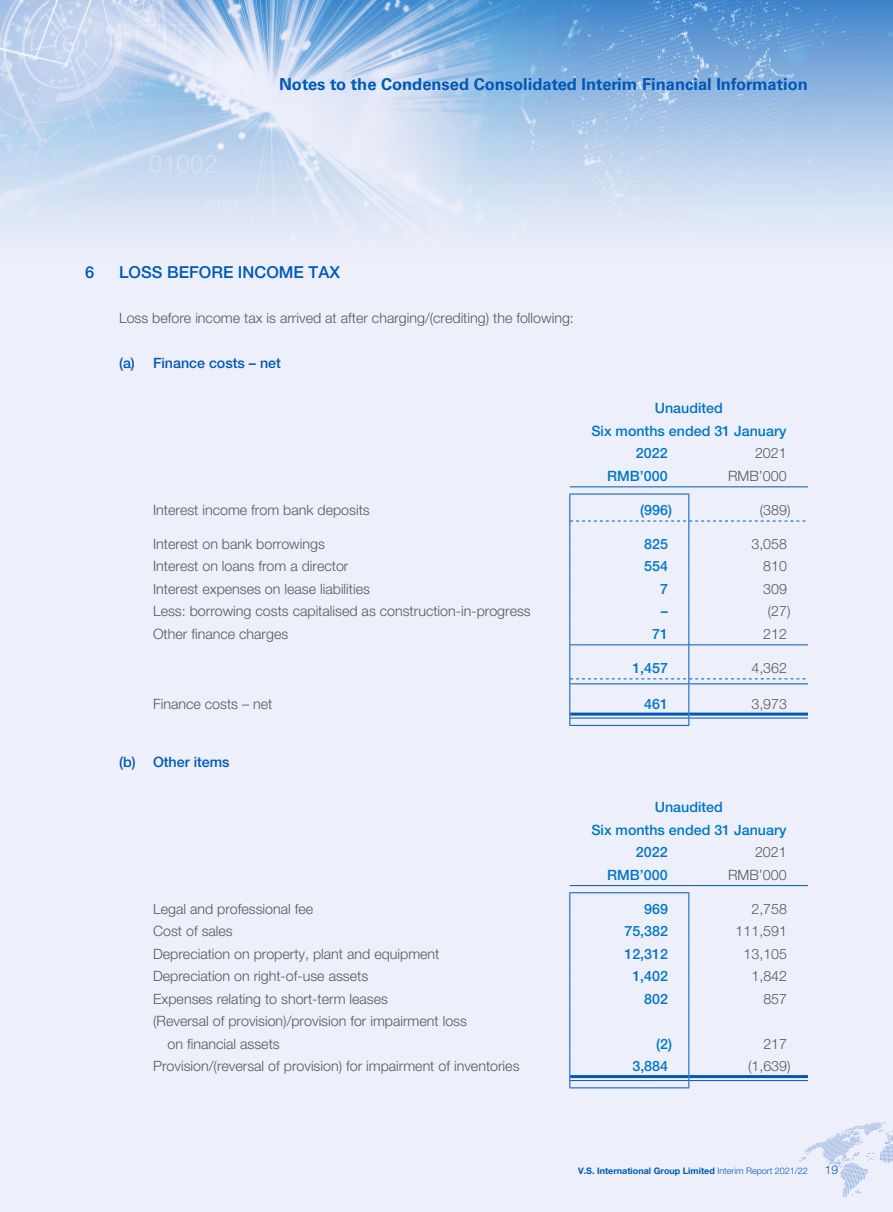
<style>
.page{position:relative;width:893px;height:1212px;background:#edf0fa}
.page>*{position:absolute;margin:0;border:0;box-sizing:border-box;transform-origin:0 0}
.t1{font:700 16.5px "Univers LT Std";color:#0058b8}
.t2{font:500 16.5px "Helvetica Neue LT Std";color:#0058b8}
.t3{font:300 14.25px/22.5px "Helvetica Neue LT Std";color:#57585a}
.t4{font:500 14.25px "Helvetica Neue LT Std";color:#0076c7}
.t5{font:500 14.25px "Helvetica Neue LT Std";color:#0058b8}
.t6{font:300 12px "Helvetica Neue LT Std";color:#0058b8}
.t7{font:700 9px "Helvetica Neue LT Std";color:#0058b8}
.s1{font-weight:300}
</style>
<div class="page">
<img style="left:799px;top:1123px;width:94px;height:73px">
<img style="left:0;top:0;width:893px;height:230px">
<hr style="left:569px;top:725px;width:120px;height:1px;background:#0058b8">
<hr style="left:570px;top:486px;width:119px;height:1px;background:#0058b8">
<hr style="left:689px;top:486px;width:119px;height:1px;background:#0058b8">
<hr style="left:689px;top:644px;width:119px;height:1px;background:#0058b8">
<svg style="left:569px;top:494px;width:236px;height:231px"></svg>
<hr style="left:689px;top:683px;width:119px;height:1px;background:#0058b8">
<hr style="left:570px;top:712px;width:118px;height:3px;background:#0058b8">
<hr style="left:570px;top:717px;width:118px;height:1px;background:#0058b8">
<hr style="left:689px;top:712px;width:119px;height:3px;background:#0058b8">
<hr style="left:689px;top:717px;width:119px;height:1px;background:#0058b8">
<hr style="left:569px;top:892px;width:120px;height:1px;background:#0058b8">
<svg style="left:569px;top:893px;width:1px;height:113px"></svg>
<hr style="left:569px;top:1006px;width:1px;height:45px;background:#0058b8">
<svg style="left:688px;top:893px;width:1px;height:113px"></svg>
<hr style="left:688px;top:1006px;width:1px;height:45px;background:#0058b8">
<svg style="left:569px;top:1051px;width:1px;height:36px"></svg>
<hr style="left:569px;top:1087px;width:120px;height:1px;background:#0058b8">
<svg style="left:688px;top:1051px;width:1px;height:36px"></svg>
<hr style="left:570px;top:885px;width:119px;height:1px;background:#0058b8">
<hr style="left:689px;top:885px;width:119px;height:1px;background:#0058b8">
<hr style="left:570px;top:1075px;width:118px;height:3px;background:#0058b8">
<hr style="left:570px;top:1080px;width:118px;height:1px;background:#0058b8">
<hr style="left:689px;top:1075px;width:119px;height:3px;background:#0058b8">
<hr style="left:689px;top:1080px;width:119px;height:1px;background:#0058b8">
<p class="t1" style="left:279px;top:75px;width:530px">Notes to the Condensed Consolidated Interim Financial Information</p>
<p class="t2" style="left:85px;top:263px;width:11px">6</p>
<p class="t2" style="left:119px;top:263px;width:223px">LOSS BEFORE INCOME TAX</p>
<p class="t3" style="left:119px;top:307px;width:456px">Loss before income tax is arrived at after charging/(crediting) the following:</p>
<p class="t5" style="left:119px;top:355px;width:163px">(a) Finance costs – net</p>
<p class="t4" style="left:655px;top:400px;width:70px">Unaudited</p>
<p class="t4" style="left:591px;top:422px;width:197px">Six months ended 31 January</p>
<p class="t4" style="left:636px;top:445px;width:33px">2022</p>
<p class="t3" style="left:755px;top:442px;width:33px">2021</p>
<p class="t4" style="left:607px;top:467px;width:62px">RMB’000</p>
<p class="t3" style="left:728px;top:464px;width:60px">RMB’000</p>
<p class="t3" style="left:153px;top:498px;width:218px">Interest income from bank deposits</p>
<p class="t4" style="left:640px;top:501px;width:33px">(996)</p>
<p class="t3" style="left:760px;top:498px;width:32px">(389)</p>
<p class="t3" style="left:153px;top:532px;width:173px">Interest on bank borrowings</p>
<p class="t4" style="left:644px;top:535px;width:25px">825</p>
<p class="t3" style="left:751px;top:532px;width:37px">3,058</p>
<p class="t3" style="left:153px;top:555px;width:197px">Interest on loans from a director</p>
<p class="t4" style="left:644px;top:558px;width:25px">554</p>
<p class="t3" style="left:763px;top:555px;width:25px">810</p>
<p class="t3" style="left:153px;top:577px;width:218px">Interest expenses on lease liabilities</p>
<p class="t4" style="left:660px;top:580px;width:9px">7</p>
<p class="t3" style="left:763px;top:577px;width:25px">309</p>
<p class="t3" style="left:153px;top:600px;width:379px">Less: borrowing costs capitalised as construction-in-progress</p>
<p class="t4" style="left:661px;top:603px;width:9px">–</p>
<p class="t3" style="left:768px;top:600px;width:24px">(27)</p>
<p class="t3" style="left:153px;top:622px;width:137px">Other finance charges</p>
<p class="t4" style="left:652px;top:625px;width:17px">71</p>
<p class="t3" style="left:763px;top:622px;width:25px">212</p>
<p class="t4" style="left:632px;top:659px;width:37px">1,457</p>
<p class="t3" style="left:751px;top:656px;width:37px">4,362</p>
<p class="t3" style="left:153px;top:692px;width:121px">Finance costs – net</p>
<p class="t4" style="left:644px;top:695px;width:25px">461</p>
<p class="t3" style="left:751px;top:692px;width:37px">3,973</p>
<p class="t5" style="left:119px;top:753px;width:112px">(b) Other items</p>
<p class="t4" style="left:655px;top:798px;width:70px">Unaudited</p>
<p class="t4" style="left:591px;top:821px;width:197px">Six months ended 31 January</p>
<p class="t4" style="left:636px;top:843px;width:33px">2022</p>
<p class="t3" style="left:755px;top:840px;width:33px">2021</p>
<p class="t4" style="left:607px;top:866px;width:62px">RMB’000</p>
<p class="t3" style="left:728px;top:863px;width:60px">RMB’000</p>
<p class="t3" style="left:153px;top:897px;width:162px">Legal and professional fee</p>
<p class="t4" style="left:644px;top:900px;width:25px">969</p>
<p class="t3" style="left:751px;top:897px;width:37px">2,758</p>
<p class="t3" style="left:153px;top:920px;width:81px">Cost of sales</p>
<p class="t4" style="left:624px;top:923px;width:45px">75,382</p>
<p class="t3" style="left:736px;top:920px;width:53px">111,591</p>
<p class="t3" style="left:153px;top:942px;width:288px">Depreciation on property, plant and equipment</p>
<p class="t4" style="left:624px;top:945px;width:45px">12,312</p>
<p class="t3" style="left:743px;top:942px;width:45px">13,105</p>
<p class="t3" style="left:153px;top:965px;width:217px">Depreciation on right-of-use assets</p>
<p class="t4" style="left:632px;top:968px;width:37px">1,402</p>
<p class="t3" style="left:751px;top:965px;width:37px">1,842</p>
<p class="t3" style="left:153px;top:987px;width:236px">Expenses relating to short-term leases</p>
<p class="t4" style="left:644px;top:990px;width:25px">802</p>
<p class="t3" style="left:763px;top:987px;width:25px">857</p>
<p class="t3" style="left:168px;top:1010px;width:301px;text-indent:-14px">(Reversal of provision)/provision for impairment loss on financial assets</p>
<p class="t4" style="left:656px;top:1035px;width:17px">(2)</p>
<p class="t3" style="left:763px;top:1032px;width:25px">217</p>
<p class="t3" style="left:153px;top:1055px;width:368px">Provision/(reversal of provision) for impairment of inventories</p>
<p class="t4" style="left:632px;top:1058px;width:37px">3,884</p>
<p class="t3" style="left:748px;top:1055px;width:44px">(1,639)</p>
<p class="t7" style="left:578px;top:1165px;width:231px">V.S. International Group Limited <span class="s1">Interim Report 2021/22</span></p>
<p class="t6" style="left:825px;top:1163px;width:15px">19</p>
</div>
